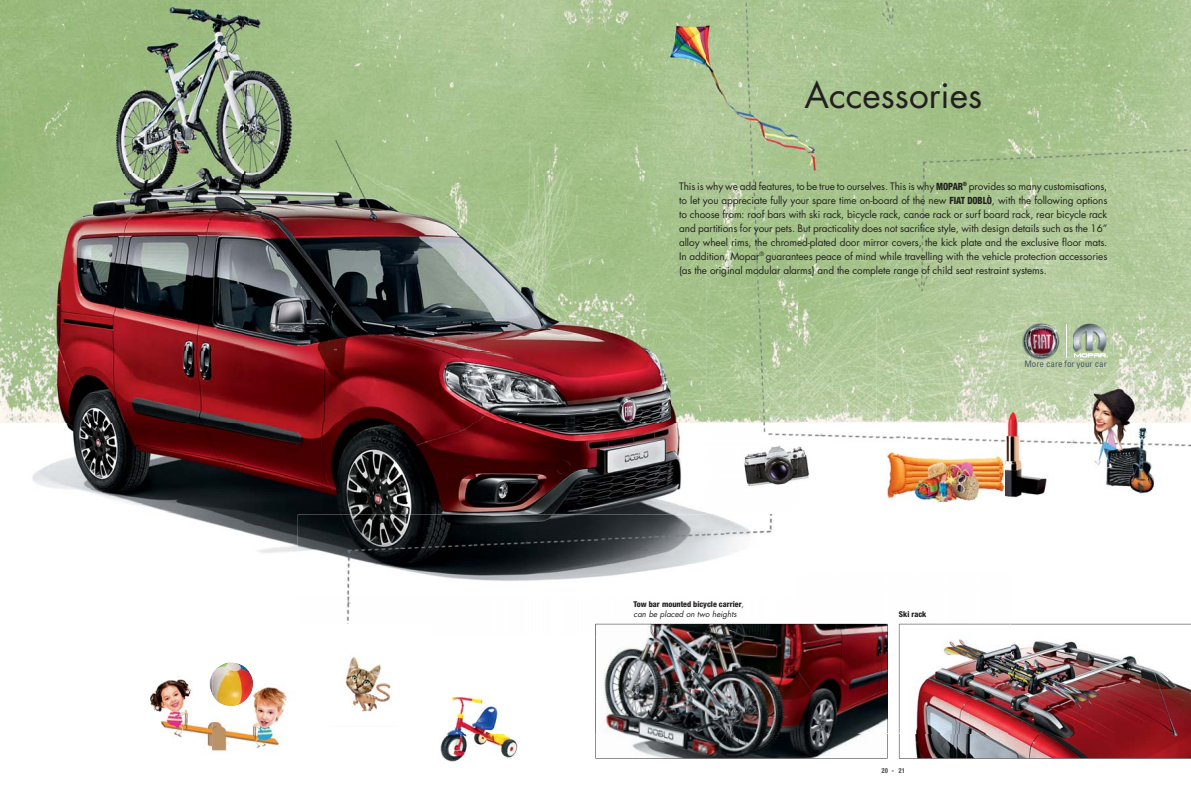
<style>
.page{position:relative;width:1191px;height:794px;background:#fff}
.page>*{position:absolute;margin:0;border:0;box-sizing:border-box;transform-origin:0 0}
.t1{font:35.2px "Futura Std";color:#231f20}
.t2{font:10px/14px "Futura Std";letter-spacing:-.01em;color:#231f20;text-align:justify}
.t3{font:condensed 9px "Univers";color:#485865}
.t4{font:800 condensed 8px "Helvetica Neue LT Pro";color:#231f20}
.t5{font:italic 8px "Futura Std";color:#231f20}
.t6{font:800 condensed 7px "Helvetica Neue LT Pro";color:#58595b;scale:.9 1}
.s1{font-family:"Helvetica Neue LT Pro";font-weight:800;font-stretch:condensed}
.s2{font-family:"Futura Std";font-weight:400;font-style:italic;font-stretch:normal}
</style>
<div class="page">
<img style="left:0;top:0;width:670px;height:423px">
<img style="left:635px;top:423px;width:270px;height:91px">
<img style="left:907px;top:436px;width:84px;height:6px">
<img style="left:635px;top:422px;width:546px;height:1px">
<img style="left:798px;top:0;width:393px;height:34px">
<img style="left:833px;top:34px;width:251px;height:388px">
<img style="left:1084px;top:34px;width:107px;height:352px">
<img style="left:798px;top:181px;width:35px;height:241px">
<img style="left:1180px;top:386px;width:11px;height:36px">
<svg style="left:595px;top:733px;width:267px;height:25px"></svg>
<img style="left:32px;top:422px;width:212px;height:110px">
<img style="left:244px;top:422px;width:391px;height:104px">
<img style="left:244px;top:526px;width:54px;height:27px">
<img style="left:670px;top:0;width:36px;height:18px">
<img style="left:670px;top:181px;width:36px;height:241px">
<img style="left:706px;top:0;width:92px;height:422px">
<img style="left:652px;top:18px;width:182px;height:163px">
<img style="left:1067px;top:360px;width:113px;height:134px">
<img style="left:991px;top:397px;width:64px;height:101px">
<img style="left:899px;top:624px;width:292px;height:134px">
<img style="left:798px;top:441px;width:13px;height:41px">
<img style="left:742px;top:442px;width:56px;height:47px">
<img style="left:885px;top:449px;width:119px;height:52px">
<img style="left:913px;top:458px;width:68px;height:45px">
<img style="left:1018px;top:317px;width:47px;height:47px">
<hr style="left:1066px;top:324px;width:1px;height:33px;background:#fff">
<svg style="left:1074px;top:355px;width:34px;height:2px"></svg>
<img style="left:1073px;top:323px;width:40px;height:32px">
<img style="left:1074px;top:353px;width:31px;height:2px">
<img style="left:346px;top:596px;width:664px;height:41px">
<img style="left:887px;top:637px;width:12px;height:96px">
<img style="left:596px;top:624px;width:291px;height:109px">
<img style="left:298px;top:514px;width:475px;height:81px">
<img style="left:899px;top:624px;width:111px;height:109px">
<div style="left:212px;top:624px;width:219px;height:135px;background:#fff"></div>
<img style="left:150px;top:679px;width:62px;height:73px">
<img style="left:212px;top:687px;width:76px;height:65px">
<img style="left:209px;top:675px;width:3px;height:19px">
<img style="left:212px;top:662px;width:42px;height:44px">
<img style="left:440px;top:696px;width:78px;height:66px">
<img style="left:345px;top:656px;width:47px;height:56px">
<h1 class="t1" style="left:804px;top:79px;width:179px">Accessories</h1>
<p class="t2" style="left:679px;top:180px;width:430px">This is why we add features, to be true to ourselves. This is why <span class="s1">MOPAR</span><sup>®</sup> provides so many customisations, to let you appreciate fully your spare time on-board of the new <span class="s1">FIAT DOBLÒ</span>, with the following options to choose from: roof bars with ski rack, bicycle rack, canoe rack or surf board rack, rear bicycle rack and partitions for your pets. But practicality does not sacrifice style, with design details such as the 16” alloy wheel rims, the chromed-plated door mirror covers, the kick plate and the exclusive floor mats.<br>In addition, Mopar<sup>®</sup> guarantees peace of mind while travelling with the vehicle protection accessories (as the original modular alarms) and the complete range of child seat restraint systems.</p>
<p class="t4" style="left:633px;top:601px;width:112px">Tow bar mounted bicycle carrier<span class="s2">,</span></p>
<p class="t5" style="left:633px;top:610px;width:105px">can be placed on two heights</p>
<p class="t4" style="left:899px;top:611px;width:29px">Ski rack</p>
<p class="t6" style="left:881px;top:768px;width:28px">20 - 21</p>
<p class="t3" style="left:1024px;top:360px;width:84px">More care for your car</p>
</div>
